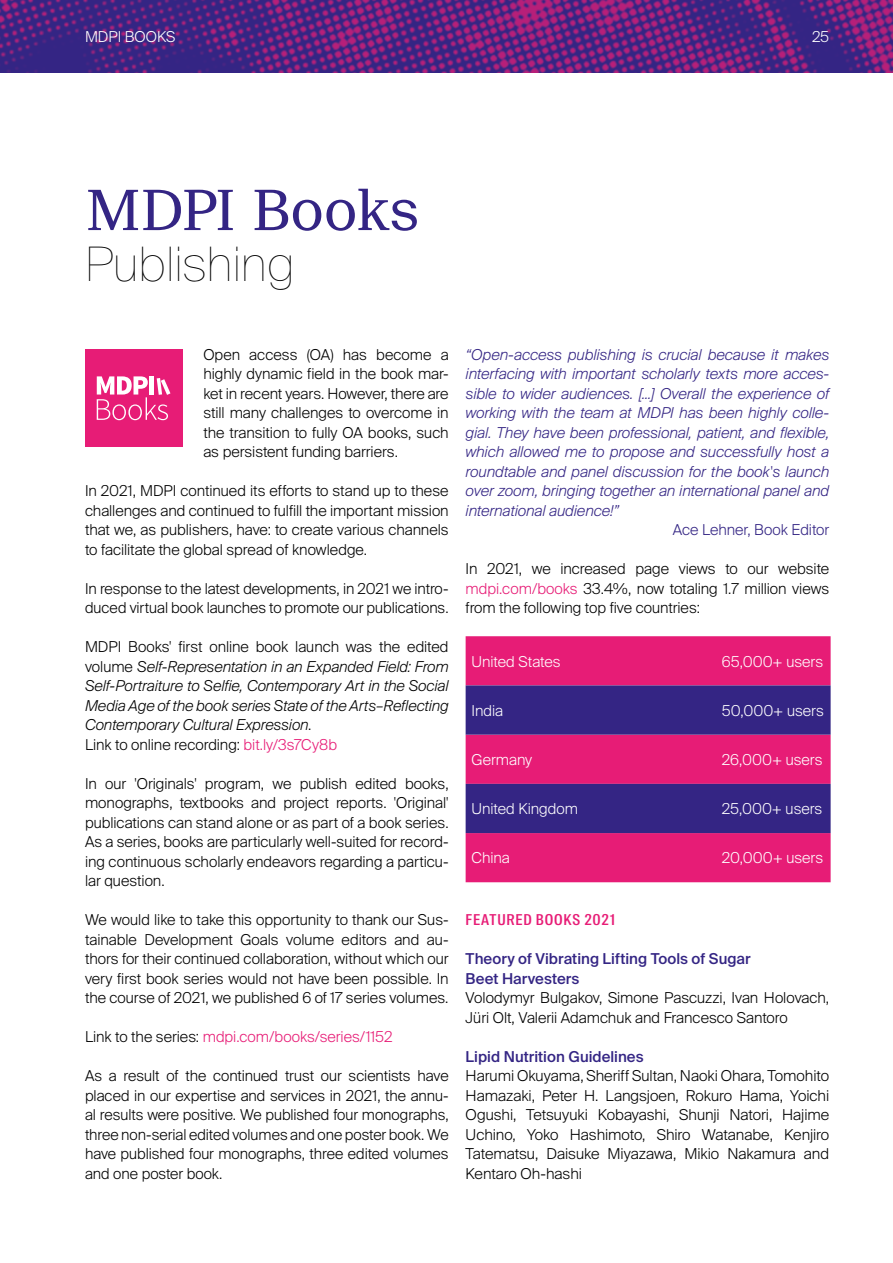
<style>
.page{position:relative;width:893px;height:1263px;background:#fff}
.page>*{position:absolute;margin:0;border:0;box-sizing:border-box;transform-origin:0 0}
.t1{font:55.5px "Suisse Neue";letter-spacing:-.02em;color:#342584}
.t2{font:200 47.4px "Suisse Intl";letter-spacing:-.01em;color:#000}
.t3{font:300 15px/19.5px "Suisse Intl";color:#000;text-align:justify}
.t4{font:italic 300 15px/19.5px "Suisse Intl";letter-spacing:-.005em;color:#342584;text-align:justify}
.t5{font:italic 300 15px/19.5px "Suisse Intl";letter-spacing:-.005em;color:#000}
.t6{font:300 15px "Suisse Intl";color:#fff}
.t7{font:500 15px/19.5px "Suisse Intl";letter-spacing:.005em;color:#342584}
.t8{font:300 15px "Suisse Intl";color:#e71c76}
.t9{font:300 15px "Suisse Intl";color:#342584}
.t10{font:500 15px "Suisse Intl Cond";letter-spacing:.055em;color:#e71c76}
.s1{font-style:normal}
.s2{font-style:normal;color:#e71c76}
.s3{color:#000}
.s4{color:#e71c76}
</style>
<div class="page">
<img style="left:0;top:0;width:893px;height:72px">
<div style="left:466px;top:636px;width:365px;height:246px;background:#e71c76"></div>
<svg style="left:466px;top:685px;width:365px;height:148px;background:#70237f"></svg>
<div style="left:85px;top:350px;width:97px;height:97px;background:#e71c76"></div>
<svg style="left:97px;top:376px;width:73px;height:44px"></svg>
<p class="t6" style="left:85px;top:28px;width:92px">MDPI BOOKS</p>
<p class="t6" style="left:812px;top:28px;width:19px">25</p>
<h1 class="t1" style="left:85px;top:178px;width:336px">MDPI Books</h1>
<h2 class="t2" style="left:85px;top:237px;width:211px">Publishing</h2>
<p class="t3" style="left:203px;top:345px;width:247px">Open access (OA) has become a highly dynamic field in the book mar&shy;ket in recent years. However, there are still many challenges to overcome in the transition to fully OA books, such as persistent funding barriers.</p>
<p class="t3" style="left:85px;top:481px;width:365px">In 2021, MDPI continued its efforts to stand up to these challenges and continued to fulfill the important mission that we, as publishers, have: to create various channels to facilitate the global spread of knowledge.</p>
<p class="t3" style="left:85px;top:579px;width:365px">In response to the latest developments, in 2021 we intro&shy;duced virtual book launches to promote our publications.</p>
<p class="t5" style="left:85px;top:637px;width:365px"><span class="s1">MDPI Books' first online book launch was the edited volume</span> Self-Representation in an Expanded Field: From Self-Portraiture to Selfie, Contemporary Art in the Social Media Age of the book series State of the Arts–Reflecting Contemporary Cultural Expression<span class="s1">.<br>Link to online recording:</span> <span class="s2">bit.ly/3s7Cy8b</span></p>
<p class="t3" style="left:85px;top:774px;width:365px">In our 'Originals' program, we publish edited books, monographs, textbooks and project reports. 'Original' publications can stand alone or as part of a book series.<br>As a series, books are particularly well-suited for record&shy;ing continuous scholarly endeavors regarding a particu&shy;lar question.</p>
<p class="t3" style="left:85px;top:910px;width:365px">We would like to take this opportunity to thank our Sus&shy;tainable Development Goals volume editors and au&shy;thors for their continued collaboration, without which our very first book series would not have been possible. In the course of 2021, we published 6 of 17 series volumes.</p>
<p class="t8" style="left:85px;top:1028px;width:309px"><span class="s3">Link to the series:</span> mdpi.com/books/series/1152</p>
<p class="t3" style="left:85px;top:1066px;width:365px">As a result of the continued trust our scientists have placed in our expertise and services in 2021, the annu&shy;al results were positive. We published four monographs, three non-serial edited volumes and one poster book. We have published four monographs, three edited volumes and one poster book.</p>
<p class="t4" style="left:466px;top:345px;width:365px">“Open-access publishing is crucial because it makes interfacing with important scholarly texts more acces&shy;sible to wider audiences. [...] Overall the experience of working with the team at MDPI has been highly colle&shy;gial. They have been professional, patient, and flexible, which allowed me to propose and successfully host a roundtable and panel discussion for the book's launch over zoom, bringing together an international panel and international audience!”</p>
<p class="t9" style="left:673px;top:521px;width:158px">Ace Lehner, Book Editor</p>
<p class="t3" style="left:466px;top:559px;width:365px">In 2021, we increased page views to our website <span class="s4">mdpi.com/books</span> 33.4%, now totaling 1.7 million views from the following top five countries:</p>
<p class="t6" style="left:472px;top:653px;width:91px">United States</p>
<p class="t6" style="left:722px;top:653px;width:103px">65,000+ users</p>
<p class="t6" style="left:472px;top:702px;width:33px">India</p>
<p class="t6" style="left:722px;top:702px;width:104px">50,000+ users</p>
<p class="t6" style="left:472px;top:751px;width:62px">Germany</p>
<p class="t6" style="left:722px;top:751px;width:102px">26,000+ users</p>
<p class="t6" style="left:472px;top:800px;width:108px">United Kingdom</p>
<p class="t6" style="left:722px;top:800px;width:102px">25,000+ users</p>
<p class="t6" style="left:472px;top:849px;width:40px">China</p>
<p class="t6" style="left:722px;top:849px;width:103px">20,000+ users</p>
<p class="t10" style="left:466px;top:911px;width:151px">FEATURED BOOKS 2021</p>
<p class="t7" style="left:466px;top:949px;width:287px">Theory of Vibrating Lifting Tools of Sugar<br>Beet Harvesters</p>
<p class="t3" style="left:466px;top:988px;width:365px">Volodymyr Bulgakov, Simone Pascuzzi, Ivan Holovach,<br>Jüri Olt, Valerii Adamchuk and Francesco Santoro</p>
<p class="t7" style="left:466px;top:1047px;width:180px">Lipid Nutrition Guidelines</p>
<p class="t3" style="left:466px;top:1066px;width:365px">Harumi Okuyama, Sheriff Sultan, Naoki Ohara, Tomohito Hamazaki, Peter H. Langsjoen, Rokuro Hama, Yoichi Ogushi, Tetsuyuki Kobayashi, Shunji Natori, Hajime Uchino, Yoko Hashimoto, Shiro Watanabe, Kenjiro Tatematsu, Daisuke Miyazawa, Mikio Nakamura and Kentaro Oh-hashi</p>
</div>
